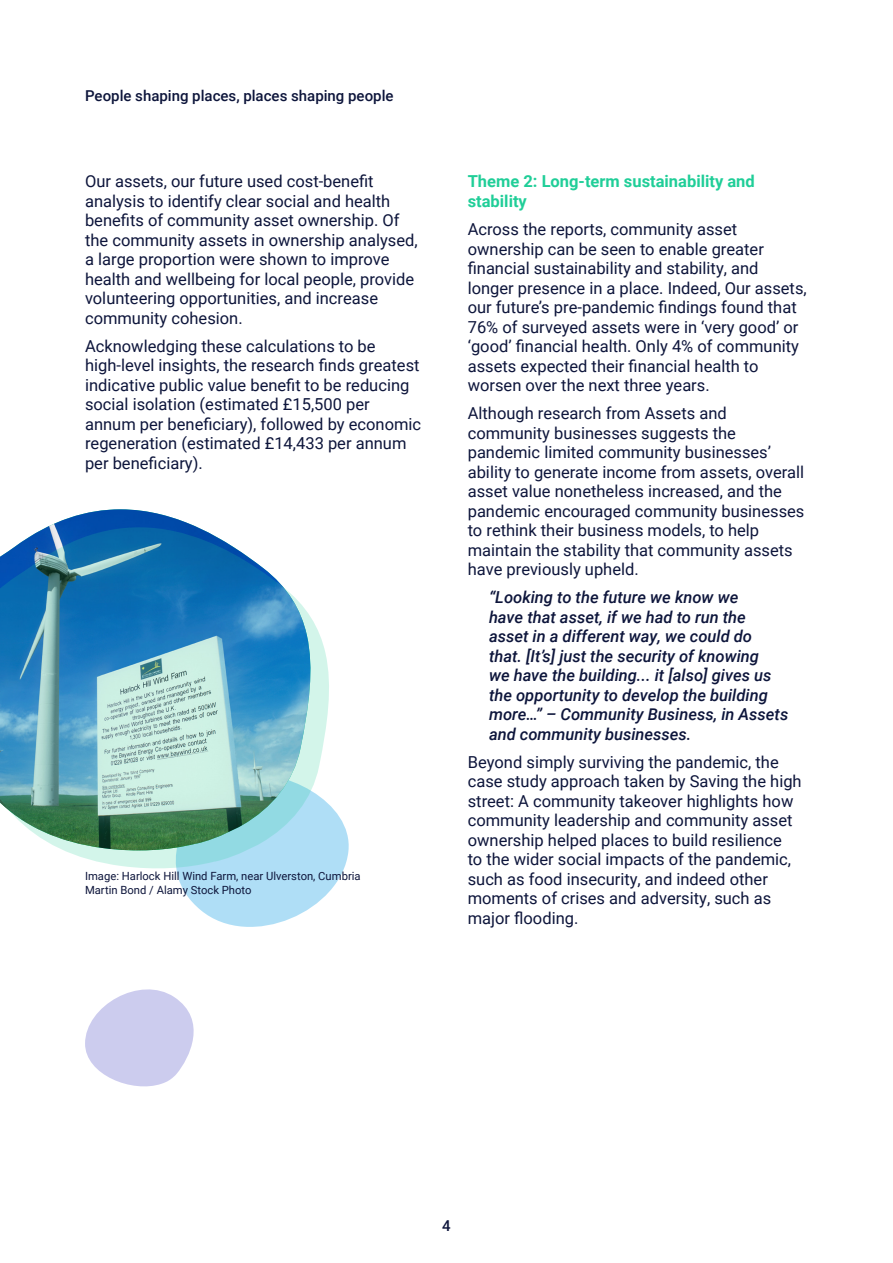
<style>
.page{position:relative;width:893px;height:1263px;background:#fff}
.page>*{position:absolute;margin:0;border:0;box-sizing:border-box;transform-origin:0 0}
.Body_Copy{font:16.5px/19.5px "Roboto";color:#0d153b}
.QUOTE{font:italic 500 16.5px/19.5px "Roboto";color:#0d153b}
.SECTION_SUB_GREEN{font:700 16.5px/19.8px "Roboto";color:#20ce98}
.t1{font:500 15px "Roboto";color:#0d153b}
.CAPTIONS_ICS_BLUE{font:11.25px/13.5px "Roboto";color:#0d153b}
</style>
<div class="page">
<svg style="left:176px;top:809px;width:173px;height:118px"></svg>
<svg style="left:85px;top:989px;width:109px;height:98px"></svg>
<svg style="left:0;top:509px;width:333px;height:361px;background:#77b0c6"></svg>
<p class="t1" style="left:85px;top:85px;width:310px">People shaping places, places shaping people</p>
<p class="Body_Copy" style="left:85px;top:171px;width:334px">Our assets, our future used cost-benefit analysis to identify clear social and health benefits of community asset ownership. Of the community assets in ownership analysed, a large proportion were shown to improve health and wellbeing for local people, provide volunteering opportunities, and increase community cohesion.</p>
<p class="Body_Copy" style="left:85px;top:336px;width:338px">Acknowledging these calculations to be high-level insights, the research finds greatest indicative public value benefit to be reducing social isolation (estimated £15,500 per annum per beneficiary), followed by economic regeneration (estimated £14,433 per annum per beneficiary).</p>
<p class="CAPTIONS_ICS_BLUE" style="left:85px;top:869px;width:277px">Image: Harlock Hill Wind Farm, near Ulverston, Cumbria<br>Martin Bond / Alamy Stock Photo</p>
<p class="SECTION_SUB_GREEN" style="left:468px;top:171px;width:289px">Theme 2: Long-term sustainability and stability</p>
<p class="Body_Copy" style="left:468px;top:219px;width:340px">Across the reports, community asset ownership can be seen to enable greater financial sustainability and stability, and longer presence in a place. Indeed, Our assets, our future’s pre-pandemic findings found that 76% of surveyed assets were in ‘very good’ or ‘good’ financial health. Only 4% of community assets expected their financial health to worsen over the next three years.</p>
<p class="Body_Copy" style="left:468px;top:403px;width:338px">Although research from Assets and community businesses suggests the pandemic limited community businesses’ ability to generate income from assets, overall asset value nonetheless increased, and the pandemic encouraged community businesses to rethink their business models, to help maintain the stability that community assets have previously upheld.</p>
<p class="QUOTE" style="left:489px;top:587px;width:301px">“Looking to the future we know we<br>have that asset, if we had to run the asset in a different way, we could do that. [It’s] just the security of knowing<br>we have the building... it [also] gives us the opportunity to develop the building more…” – Community Business, in Assets and community businesses.</p>
<p class="Body_Copy" style="left:468px;top:751px;width:335px">Beyond simply surviving the pandemic, the case study approach taken by Saving the high street: A community takeover highlights how community leadership and community asset ownership helped places to build resilience<br>to the wider social impacts of the pandemic, such as food insecurity, and indeed other moments of crises and adversity, such as major flooding.</p>
<p class="t1" style="left:442px;top:1215px;width:10px">4</p>
</div>
